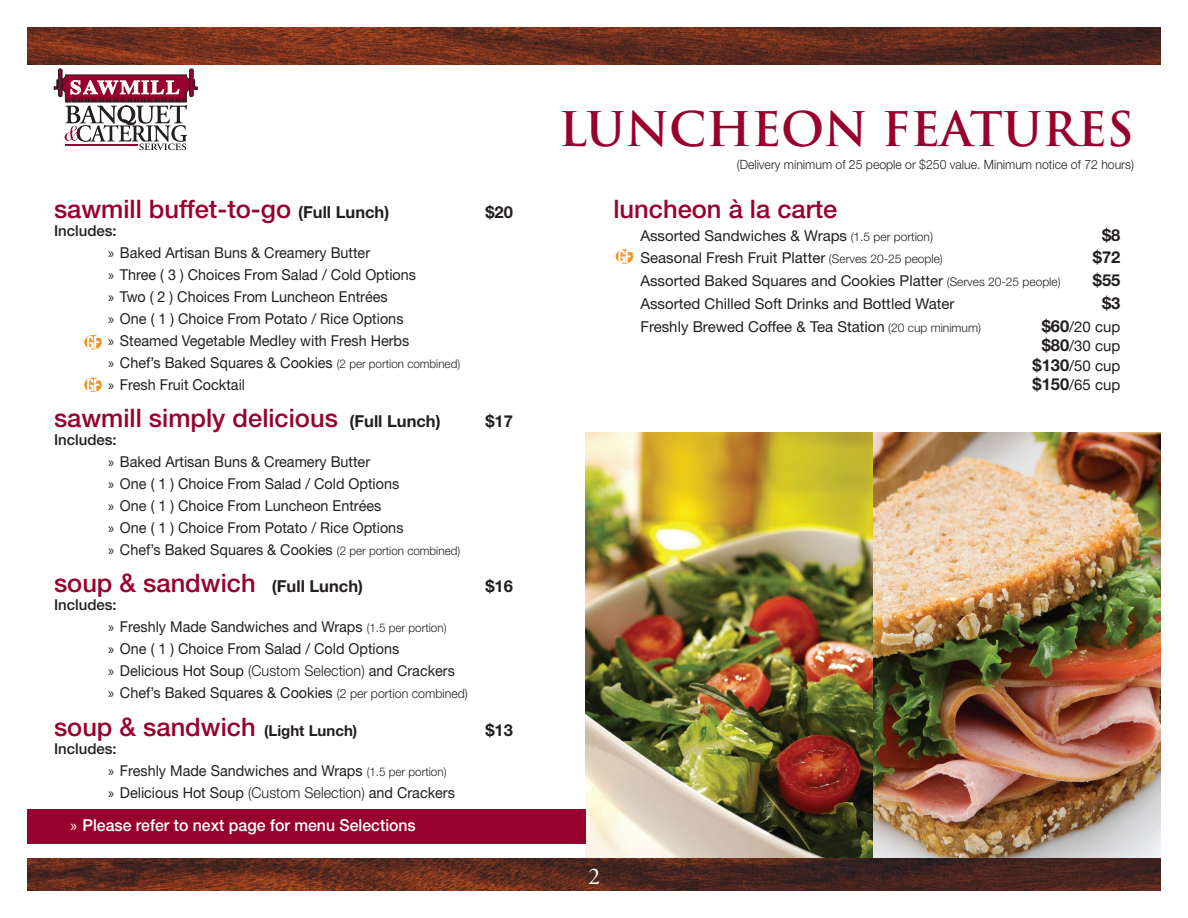
<style>
.page{position:relative;width:1188px;height:918px;background:#fff}
.page>*{position:absolute;margin:0;border:0;box-sizing:border-box;transform-origin:0 0}
.t1{font:700 46.5px "Trajan";color:#98012d}
.t2{font:500 25.5px "Helvetica Neue";color:#98012d}
.t3{font:24px "Adobe Garamond";color:#fff}
.t4{font:500 16.5px "Helvetica Neue";color:#fff;scale:.96 1}
.t5{font:700 16.5px "Helvetica Neue";color:#231f20}
.t6{font:15px/22px "Helvetica Neue";color:#231f20;scale:.96 1}
.t7{font:15px "Helvetica Neue";color:#231f20}
.t8{font:15px/19.5px "Helvetica Neue";color:#231f20;text-align:right}
.t9{font:300 12.75px "Helvetica Neue";color:#231f20;scale:.96 1}
.s1{font-weight:700;font-size:16.5px;color:#231f20}
.s2{font-weight:500}
.s3{font-family:"Myriad Pro"}
.s4{font-weight:300;font-size:12px}
.s5{font-weight:300}
.s6{font-weight:300;font-size:12.75px}
.s7{font-weight:700;font-size:15px;color:#231f20}
.s8{font-family:"Myriad Pro";font-weight:400}
.s9{font-weight:700;font-size:16.5px}
</style>
<div class="page">
<img style="left:27px;top:27px;width:1134px;height:37px">
<svg style="left:54px;top:69px;width:144px;height:81px"></svg>
<hr style="left:65px;top:144px;width:73px;height:2px;background:#98012d">
<img style="left:585px;top:432px;width:576px;height:427px">
<div style="left:27px;top:809px;width:558px;height:34px;background:#98012d"></div>
<svg style="left:616px;top:249px;width:17px;height:15px"></svg>
<svg style="left:618px;top:250px;width:14px;height:13px"></svg>
<svg style="left:84px;top:335px;width:18px;height:15px"></svg>
<svg style="left:87px;top:336px;width:13px;height:13px"></svg>
<svg style="left:84px;top:378px;width:18px;height:14px"></svg>
<svg style="left:87px;top:378px;width:13px;height:14px"></svg>
<img style="left:27px;top:859px;width:1134px;height:32px">
<h2 class="t2" style="left:54px;top:194px;width:337px">sawmill buffet-to-go <span class="s1">(Full Lunch)</span></h2>
<p class="t5" style="left:485px;top:202px;width:29px">$20</p>
<p class="t6" style="left:108px;top:219px;width:368px;text-indent:-54px"><span class="s2">Includes:<br></span><span class="s3">»</span> Baked Artisan Buns &amp; Creamery Butter<br><span class="s3">»</span> Three ( 3 ) Choices From Salad / Cold Options<br><span class="s3">»</span> Two ( 2 ) Choices From Luncheon Entrées<br><span class="s3">»</span> One ( 1 ) Choice From Potato / Rice Options<br><span class="s3">»</span> Steamed Vegetable Medley with Fresh Herbs<br><span class="s3">»</span> Chef’s Baked Squares &amp; Cookies <span class="s4">(2 per portion combined) </span><span class="s3">»</span> Fresh Fruit Cocktail</p>
<h2 class="t2" style="left:54px;top:403px;width:388px">sawmill simply delicious <span class="s1">(Full Lunch)</span></h2>
<p class="t5" style="left:485px;top:411px;width:29px">$17</p>
<p class="t6" style="left:108px;top:429px;width:368px;text-indent:-54px"><span class="s2">Includes:<br></span><span class="s3">»</span> Baked Artisan Buns &amp; Creamery Butter<br><span class="s3">»</span> One ( 1 ) Choice From Salad / Cold Options<br><span class="s3">»</span> One ( 1 ) Choice From Luncheon Entrées<br><span class="s3">»</span> One ( 1 ) Choice From Potato / Rice Options<br><span class="s3">»</span> Chef’s Baked Squares &amp; Cookies <span class="s4">(2 per portion combined)</span></p>
<h2 class="t2" style="left:54px;top:568px;width:311px">soup &amp; sandwich <span class="s1">(Full Lunch)</span></h2>
<p class="t5" style="left:485px;top:576px;width:29px">$16</p>
<p class="t6" style="left:108px;top:594px;width:376px;text-indent:-54px"><span class="s2">Includes:<br></span><span class="s3">»</span> Freshly Made Sandwiches and Wraps <span class="s4">(1.5 per portion)<br></span><span class="s3">»</span> One ( 1 ) Choice From Salad / Cold Options<br><span class="s3">»</span> Delicious Hot Soup <span class="s5">(Custom Selection)</span> and Crackers<br><span class="s3">»</span> Chef’s Baked Squares &amp; Cookies <span class="s6">(2 per portion combined)</span></p>
<h2 class="t2" style="left:54px;top:711px;width:305px">soup &amp; sandwich <span class="s7">(Light Lunch)</span></h2>
<p class="t5" style="left:485px;top:720px;width:29px">$13</p>
<p class="t6" style="left:108px;top:737px;width:363px;text-indent:-54px"><span class="s2">Includes:<br></span><span class="s3">»</span> Freshly Made Sandwiches and Wraps <span class="s4">(1.5 per portion) </span><span class="s3">»</span> Delicious Hot Soup <span class="s5">(Custom Selection)</span> and Crackers</p>
<p class="t4" style="left:71px;top:816px;width:361px"><span class="s8">»</span> Please refer to next page for menu Selections</p>
<h1 class="t1" style="left:559px;top:100px;width:577px">LUNCHEON FEATURES</h1>
<p class="t9" style="left:737px;top:156px;width:415px">(Delivery minimum of 25 people or $250 value. Minimum notice of 72 hours)</p>
<h2 class="t2" style="left:613px;top:194px;width:225px">luncheon à la carte</h2>
<p class="t7" style="left:640px;top:226px;width:294px">Assorted Sandwiches &amp; Wraps <span class="s4">(1.5 per portion</span><span class="s6">)</span></p>
<p class="t5" style="left:1102px;top:225px;width:20px">$8</p>
<p class="t7" style="left:640px;top:249px;width:304px">Seasonal Fresh Fruit Platter <span class="s4">(Serves 20-25 people)</span></p>
<p class="t5" style="left:1093px;top:247px;width:29px">$72</p>
<p class="t7" style="left:640px;top:272px;width:422px">Assorted Baked Squares and Cookies Platter <span class="s4">(Serves 20-25 people)</span></p>
<p class="t5" style="left:1093px;top:270px;width:29px">$55</p>
<p class="t7" style="left:640px;top:295px;width:316px">Assorted Chilled Soft Drinks and Bottled Water</p>
<p class="t5" style="left:1102px;top:293px;width:20px">$3</p>
<p class="t7" style="left:640px;top:317px;width:342px">Freshly Brewed Coffee &amp; Tea Station <span class="s4">(20 cup minimum)</span></p>
<p class="t8" style="left:1033px;top:317px;width:89px"><span class="s9">$60</span>/20 cup <span class="s9">$80</span>/30 cup <span class="s9">$130</span>/50 cup <span class="s9">$150</span>/65 cup</p>
<h3 class="t3" style="left:588px;top:863px;width:13px">2</h3>
</div>
